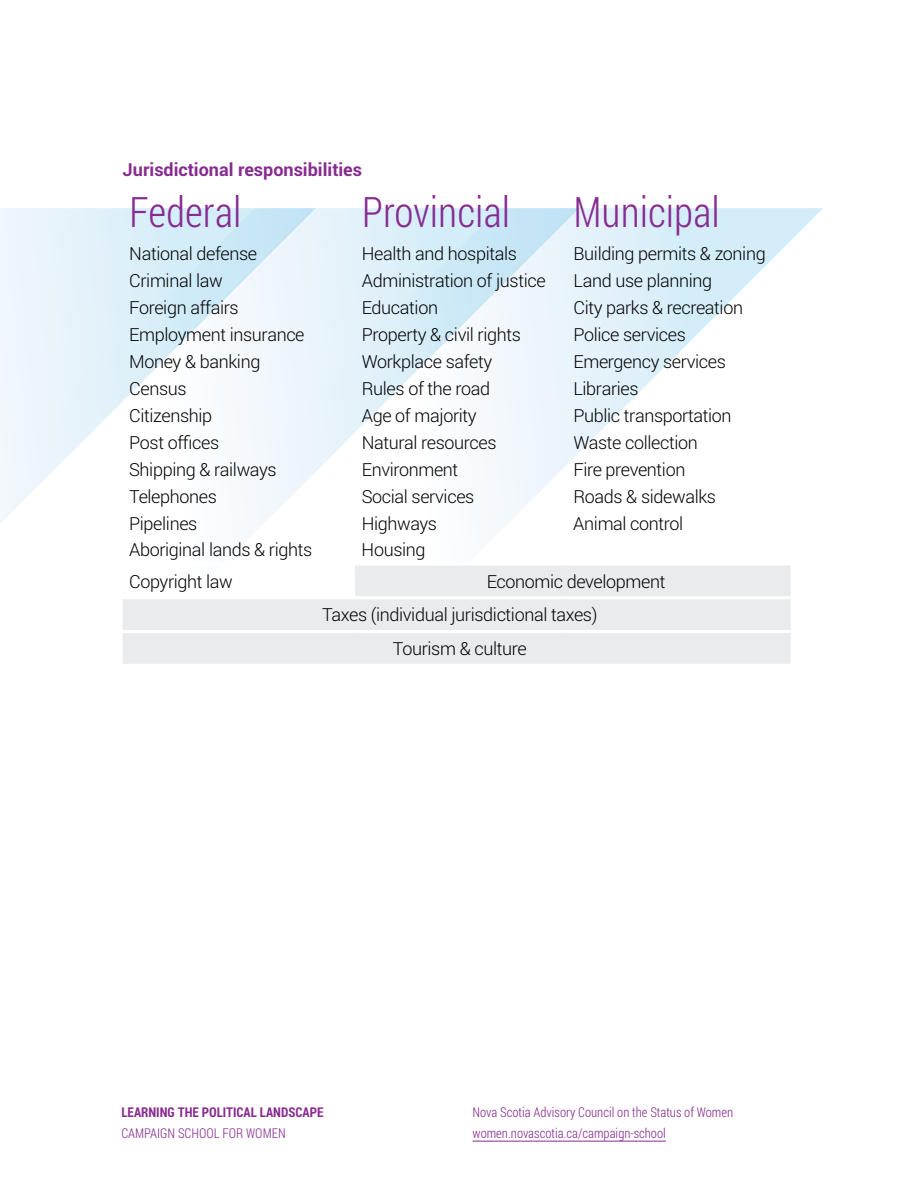
<style>
.page{position:relative;width:918px;height:1188px;background:#fff}
.page>*{position:absolute;margin:0;border:0;box-sizing:border-box;transform-origin:0 0}
.t1{font:300 42px "Roboto Condensed";color:#872b90}
.t2{font:300 18px "Roboto";letter-spacing:-.02em;color:#000}
.t3{font:700 18px "Roboto";color:#872b90}
.t4{font:300 13.5px/21px "Roboto Condensed";color:#872b90}
.t5{font:700 13.5px "Roboto Condensed";color:#872b90}
</style>
<div class="page">
<hr style="left:472px;top:1141px;width:194px;height:1px;background:#872b90">
<div style="left:0;top:208px;width:42px;height:315px;background:#eef6fc"></div>
<svg style="left:42px;top:208px;width:244px;height:322px"></svg>
<svg style="left:286px;top:208px;width:537px;height:322px"></svg>
<svg style="left:123px;top:566px;width:668px;height:98px;fill:#eaebec"></svg>
<hr style="left:123px;top:630px;width:232px;height:3px;background:#fff">
<hr style="left:355px;top:630px;width:212px;height:3px;background:#fff">
<hr style="left:567px;top:630px;width:224px;height:3px;background:#fff">
<hr style="left:123px;top:596px;width:232px;height:3px;background:#fff">
<hr style="left:355px;top:596px;width:212px;height:3px;background:#fff">
<hr style="left:567px;top:596px;width:224px;height:3px;background:#fff">
<p class="t3" style="left:123px;top:157px;width:241px">Jurisdictional responsibilities</p>
<h1 class="t1" style="left:129px;top:182px;width:114px">Federal</h1>
<h1 class="t1" style="left:362px;top:182px;width:150px">Provincial</h1>
<h1 class="t1" style="left:573px;top:182px;width:148px">Municipal</h1>
<p class="t2" style="left:129px;top:241px;width:129px">National defense</p>
<p class="t2" style="left:362px;top:241px;width:157px">Health and hospitals</p>
<p class="t2" style="left:573px;top:241px;width:194px">Building permits &amp; zoning</p>
<p class="t2" style="left:129px;top:268px;width:95px">Criminal law</p>
<p class="t2" style="left:362px;top:268px;width:185px">Administration of justice</p>
<p class="t2" style="left:573px;top:268px;width:140px">Land use planning</p>
<p class="t2" style="left:129px;top:295px;width:111px">Foreign affairs</p>
<p class="t2" style="left:362px;top:295px;width:78px">Education</p>
<p class="t2" style="left:573px;top:295px;width:171px">City parks &amp; recreation</p>
<p class="t2" style="left:129px;top:322px;width:177px">Employment insurance</p>
<p class="t2" style="left:362px;top:322px;width:161px">Property &amp; civil rights</p>
<p class="t2" style="left:573px;top:322px;width:114px">Police services</p>
<p class="t2" style="left:129px;top:349px;width:133px">Money &amp; banking</p>
<p class="t2" style="left:362px;top:349px;width:132px">Workplace safety</p>
<p class="t2" style="left:573px;top:349px;width:154px">Emergency services</p>
<p class="t2" style="left:129px;top:376px;width:59px">Census</p>
<p class="t2" style="left:362px;top:376px;width:130px">Rules of the road</p>
<p class="t2" style="left:573px;top:376px;width:67px">Libraries</p>
<p class="t2" style="left:129px;top:403px;width:85px">Citizenship</p>
<p class="t2" style="left:362px;top:403px;width:116px">Age of majority</p>
<p class="t2" style="left:573px;top:403px;width:160px">Public transportation</p>
<p class="t2" style="left:129px;top:430px;width:92px">Post offices</p>
<p class="t2" style="left:362px;top:430px;width:136px">Natural resources</p>
<p class="t2" style="left:573px;top:430px;width:126px">Waste collection</p>
<p class="t2" style="left:129px;top:457px;width:149px">Shipping &amp; railways</p>
<p class="t2" style="left:362px;top:457px;width:98px">Environment</p>
<p class="t2" style="left:573px;top:457px;width:114px">Fire prevention</p>
<p class="t2" style="left:129px;top:484px;width:89px">Telephones</p>
<p class="t2" style="left:362px;top:484px;width:114px">Social services</p>
<p class="t2" style="left:573px;top:484px;width:144px">Roads &amp; sidewalks</p>
<p class="t2" style="left:129px;top:511px;width:70px">Pipelines</p>
<p class="t2" style="left:362px;top:511px;width:77px">Highways</p>
<p class="t2" style="left:573px;top:511px;width:111px">Animal control</p>
<p class="t2" style="left:129px;top:538px;width:185px">Aboriginal lands &amp; rights</p>
<p class="t2" style="left:362px;top:538px;width:65px">Housing</p>
<p class="t2" style="left:129px;top:569px;width:105px">Copyright law</p>
<p class="t2" style="left:487px;top:569px;width:180px">Economic development</p>
<p class="t2" style="left:322px;top:603px;width:277px">Taxes (individual jurisdictional taxes)</p>
<p class="t2" style="left:393px;top:636px;width:135px">Tourism &amp; culture</p>
<p class="t5" style="left:122px;top:1103px;width:203px">LEARNING THE POLITICAL LANDSCAPE</p>
<p class="t4" style="left:122px;top:1122px;width:166px">CAMPAIGN SCHOOL FOR WOMEN</p>
<p class="t4" style="left:472px;top:1101px;width:262px">Nova Scotia Advisory Council on the Status of Women women.novascotia.ca/campaign-school</p>
</div>
